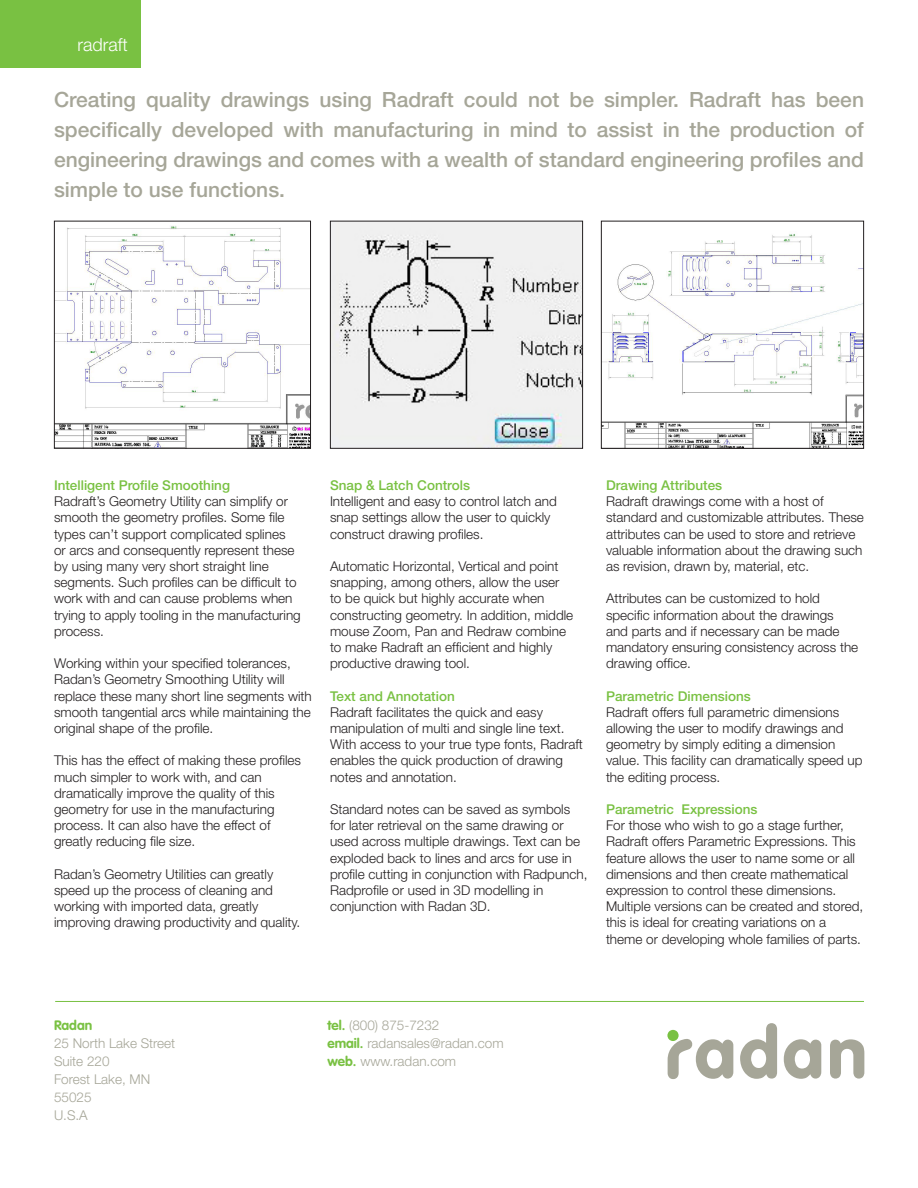
<style>
.page{position:relative;width:918px;height:1188px;background:#fff}
.page>*{position:absolute;margin:0;border:0;box-sizing:border-box;transform-origin:0 0}
.t1{font:74.85px "VAG Round";color:#a6a698}
.t2{font:500 21px/30px "Helvetica Neue";color:#a6a698;text-align:justify}
.t3{font:300 18px "Helvetica Neue";color:#fff}
.t4{font:300 13.5px/16.2px "Helvetica Neue";color:#231f20}
.t5{font:500 13.5px "Helvetica Neue";color:#79c142}
.t6{font:300 13.5px/18px "Helvetica Neue";color:#a6a698}
.t7{font:700 13.5px "VAG Rounded";color:#79c142}
.s1{font-family:"VAG Rounded";font-weight:700;color:#79c142}
</style>
<div class="page">
<hr style="left:55px;top:1001px;width:809px;height:1px;background:#79c142">
<svg style="left:667px;top:1030px;width:26px;height:49px"></svg>
<img style="left:56px;top:225px;width:253px;height:222px">
<div style="left:54px;top:221px;width:257px;height:228px;border:1px solid #231f20"></div>
<img style="left:603px;top:233px;width:259px;height:214px">
<div style="left:601px;top:221px;width:263px;height:228px;border:1px solid #231f20"></div>
<img style="left:332px;top:223px;width:249px;height:224px">
<div style="left:330px;top:221px;width:253px;height:228px;border:1px solid #231f20"></div>
<div style="left:0;top:0;width:140px;height:68px;background:#79c142"></div>
<p class="t3" style="left:77px;top:33px;width:52px">radraft</p>
<p class="t2" style="left:54px;top:84px;width:812px">Creating quality drawings using Radraft could not be simpler. Radraft has been specifically developed with manufacturing in mind to assist in the production of engineering drawings and comes with a wealth of standard engineering profiles and simple to use functions.</p>
<p class="t5" style="left:54px;top:477px;width:178px">Intelligent Profile Smoothing</p>
<p class="t4" style="left:54px;top:493px;width:248px">Radraft’s Geometry Utility can simplify or smooth the geometry profiles. Some file types can’t support complicated splines<br>or arcs and consequently represent these by using many very short straight line segments. Such profiles can be difficult to work with and can cause problems when trying to apply tooling in the manufacturing process.</p>
<p class="t4" style="left:54px;top:655px;width:259px">Working within your specified tolerances, Radan’s Geometry Smoothing Utility will replace these many short line segments with smooth tangential arcs while maintaining the original shape of the profile.</p>
<p class="t4" style="left:54px;top:752px;width:249px">This has the effect of making these profiles much simpler to work with, and can dramatically improve the quality of this geometry for use in the manufacturing process. It can also have the effect of greatly reducing file size.</p>
<p class="t4" style="left:54px;top:866px;width:248px">Radan’s Geometry Utilities can greatly speed up the process of cleaning and working with imported data, greatly improving drawing productivity and quality.</p>
<p class="t5" style="left:330px;top:477px;width:142px">Snap &amp; Latch Controls</p>
<p class="t4" style="left:330px;top:493px;width:228px">Intelligent and easy to control latch and snap settings allow the user to quickly construct drawing profiles.</p>
<p class="t4" style="left:330px;top:558px;width:245px">Automatic Horizontal, Vertical and point snapping, among others, allow the user to be quick but highly accurate when constructing geometry. In addition, middle mouse Zoom, Pan and Redraw combine to make Radraft an efficient and highly productive drawing tool.</p>
<p class="t5" style="left:330px;top:688px;width:126px">Text and Annotation</p>
<p class="t4" style="left:330px;top:704px;width:254px">Radraft facilitates the quick and easy manipulation of multi and single line text.<br>With access to your true type fonts, Radraft enables the quick production of drawing notes and annotation.</p>
<p class="t4" style="left:330px;top:801px;width:259px">Standard notes can be saved as symbols for later retrieval on the same drawing or used across multiple drawings. Text can be exploded back to lines and arcs for use in profile cutting in conjunction with Radpunch, Radprofile or used in 3D modelling in conjunction with Radan 3D.</p>
<p class="t5" style="left:606px;top:477px;width:118px">Drawing Attributes</p>
<p class="t4" style="left:606px;top:493px;width:259px">Radraft drawings come with a host of standard and customizable attributes. These attributes can be used to store and retrieve valuable information about the drawing such as revision, drawn by, material, etc.</p>
<p class="t4" style="left:606px;top:590px;width:254px">Attributes can be customized to hold specific information about the drawings and parts and if necessary can be made mandatory ensuring consistency across the drawing office.</p>
<p class="t5" style="left:606px;top:688px;width:146px">Parametric Dimensions</p>
<p class="t4" style="left:606px;top:704px;width:258px">Radraft offers full parametric dimensions allowing the user to modify drawings and geometry by simply editing a dimension value. This facility can dramatically speed up the editing process.</p>
<p class="t5" style="left:606px;top:801px;width:153px">Parametric Expressions</p>
<p class="t4" style="left:606px;top:817px;width:259px">For those who wish to go a stage further, Radraft offers Parametric Expressions. This feature allows the user to name some or all dimensions and then create mathematical expression to control these dimensions.<br>Multiple versions can be created and stored, this is ideal for creating variations on a theme or developing whole families of parts.</p>
<p class="t7" style="left:54px;top:1018px;width:40px">Radan</p>
<p class="t6" style="left:54px;top:1034px;width:123px">25 North Lake Street</p>
<p class="t6" style="left:54px;top:1052px;width:57px">Suite 220</p>
<p class="t6" style="left:54px;top:1070px;width:98px">Forest Lake, MN</p>
<p class="t6" style="left:54px;top:1088px;width:39px">55025</p>
<p class="t6" style="left:54px;top:1106px;width:35px">U.S.A</p>
<p class="t6" style="left:327px;top:1016px;width:178px"><span class="s1">tel.</span> (800) 875-7232<br><span class="s1">email.</span> radansales@radan.com</p>
<p class="t6" style="left:327px;top:1052px;width:130px"><span class="s1">web.</span> www.radan.com</p>
<p class="t1" style="left:694px;top:1011px;width:177px">adan</p>
</div>
